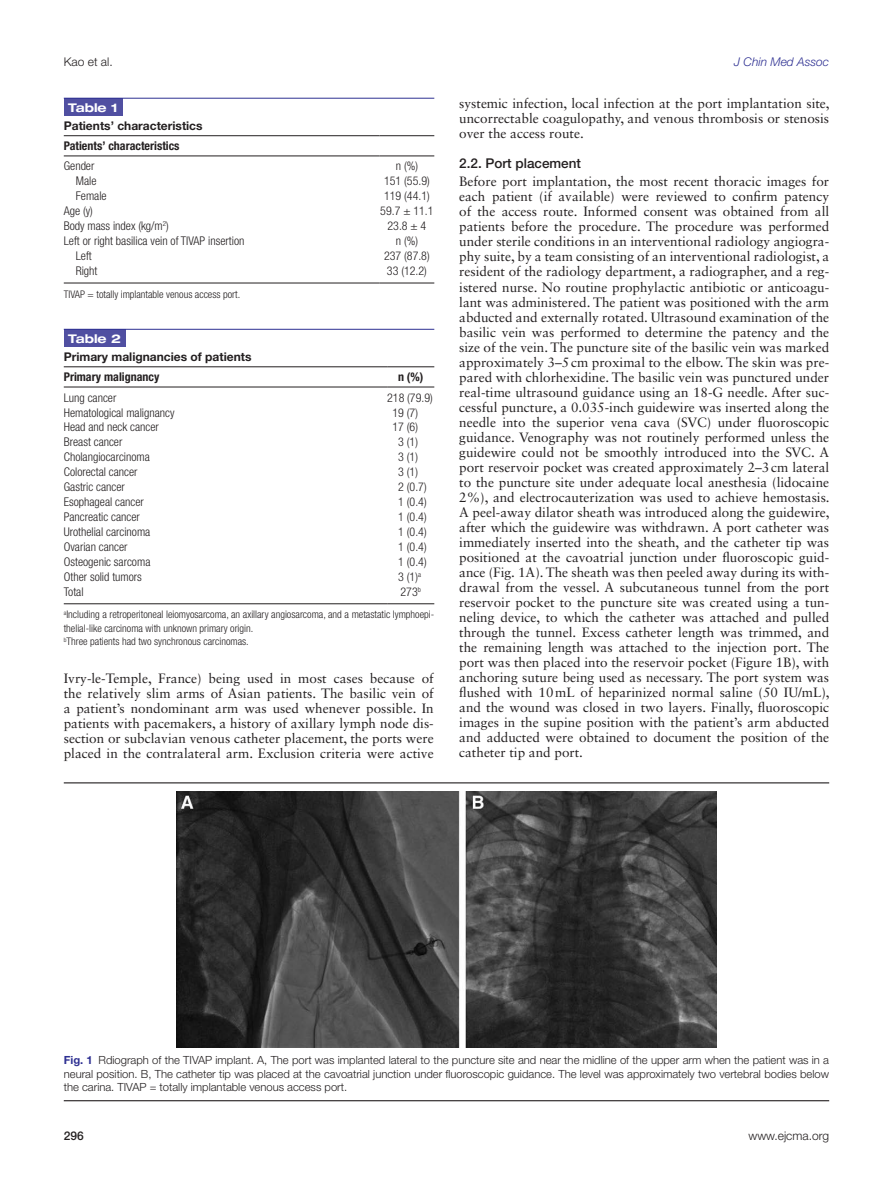
<style>
.page{position:relative;width:893px;height:1191px;background:#fff}
.page>*{position:absolute;margin:0;border:0;box-sizing:border-box;transform-origin:0 0}
.t1{font:13.5px/15px "Sabon LT Std";color:#231f20;text-align:justify}
.t2{font:500 13.5px "Helvetica Neue LT Std";color:#231f20}
.t3{font:300 condensed 12px "Helvetica Neue LT Std";color:#231f20}
.t4{font:700 12px "Helvetica Neue LT Std";color:#231f20}
.t5{font:700 condensed 12px "Helvetica Neue LT Std";color:#231f20}
.t6{font:300 12px "Helvetica Neue LT Std";color:#231f20}
.t7{font:italic 300 12px "Helvetica Neue LT Std";color:#2e3092}
.t8{font:700 expanded 12px "Helvetica Neue LT Std";color:#fff}
.t9{font:500 12px "Helvetica Neue LT Std";color:#231f20}
.t10{font:300 11.25px/13.5px "Helvetica Neue LT Std";color:#231f20;text-align:justify}
.t11{font:300 condensed 10.5px/13.5px "Helvetica Neue LT Std";color:#231f20}
.s1{font-weight:700;color:#2e3092}
</style>
<div class="page">
<hr style="left:380px;top:155px;width:54px;height:1px;background:#231f20">
<hr style="left:64px;top:135px;width:316px;height:1px;background:#231f20">
<hr style="left:380px;top:135px;width:54px;height:1px;background:#231f20">
<hr style="left:64px;top:155px;width:316px;height:1px;background:#231f20">
<hr style="left:64px;top:283px;width:316px;height:1px;background:#231f20">
<hr style="left:380px;top:283px;width:54px;height:1px;background:#231f20">
<div style="left:64px;top:98px;width:58px;height:17px;background:#504fa1"></div>
<hr style="left:64px;top:98px;width:370px;height:1px;background:#2e3092">
<hr style="left:64px;top:366px;width:323px;height:1px;background:#231f20">
<hr style="left:64px;top:386px;width:323px;height:1px;background:#231f20">
<hr style="left:387px;top:366px;width:47px;height:1px;background:#231f20">
<hr style="left:387px;top:386px;width:47px;height:1px;background:#231f20">
<hr style="left:64px;top:603px;width:323px;height:1px;background:#231f20">
<hr style="left:387px;top:603px;width:47px;height:1px;background:#231f20">
<div style="left:64px;top:329px;width:61px;height:17px;background:#504fa1"></div>
<hr style="left:64px;top:329px;width:370px;height:1px;background:#2e3092">
<img style="left:176px;top:792px;width:540px;height:255px">
<hr style="left:64px;top:782px;width:765px;height:1px;background:#231f20">
<hr style="left:64px;top:1100px;width:765px;height:1px;background:#231f20">
<p class="t6" style="left:64px;top:54px;width:50px">Kao et al.</p>
<p class="t7" style="left:734px;top:54px;width:96px">J Chin Med Assoc</p>
<p class="t8" style="left:68px;top:100px;width:51px">Table 1</p>
<p class="t4" style="left:64px;top:118px;width:140px">Patients’ characteristics</p>
<p class="t5" style="left:64px;top:138px;width:117px">Patients’ characteristics</p>
<p class="t3" style="left:64px;top:159px;width:32px">Gender</p>
<p class="t3" style="left:396px;top:159px;width:24px">n (%)</p>
<p class="t3" style="left:76px;top:174px;width:22px">Male</p>
<p class="t3" style="left:384px;top:174px;width:47px">151 (55.9)</p>
<p class="t3" style="left:76px;top:189px;width:32px">Female</p>
<p class="t3" style="left:384px;top:189px;width:47px">119 (44.1)</p>
<p class="t3" style="left:64px;top:204px;width:31px">Age (y)</p>
<p class="t3" style="left:380px;top:204px;width:55px">59.7 ± 11.1</p>
<p class="t3" style="left:64px;top:219px;width:107px">Body mass index (kg/m<sup>2</sup>)</p>
<p class="t3" style="left:387px;top:219px;width:40px">23.8 ± 4</p>
<p class="t3" style="left:64px;top:234px;width:182px">Left or right basilica vein of TIVAP insertion</p>
<p class="t3" style="left:396px;top:234px;width:24px">n (%)</p>
<p class="t3" style="left:76px;top:249px;width:18px">Left</p>
<p class="t3" style="left:384px;top:249px;width:47px">237 (87.8)</p>
<p class="t3" style="left:76px;top:264px;width:23px">Right</p>
<p class="t3" style="left:387px;top:264px;width:41px">33 (12.2)</p>
<p class="t11" style="left:64px;top:287px;width:178px">TIVAP = totally implantable venous access port.</p>
<p class="t8" style="left:68px;top:331px;width:54px">Table 2</p>
<p class="t4" style="left:64px;top:349px;width:189px">Primary malignancies of patients</p>
<p class="t5" style="left:64px;top:369px;width:97px">Primary malignancy</p>
<p class="t5" style="left:398px;top:369px;width:27px">n (%)</p>
<p class="t3" style="left:64px;top:390px;width:54px">Lung cancer</p>
<p class="t3" style="left:387px;top:390px;width:47px">218 (79.9)</p>
<p class="t3" style="left:64px;top:405px;width:112px">Hematological malignancy</p>
<p class="t3" style="left:393px;top:405px;width:27px">19 (7)</p>
<p class="t3" style="left:64px;top:420px;width:97px">Head and neck cancer</p>
<p class="t3" style="left:393px;top:420px;width:27px">17 (6)</p>
<p class="t3" style="left:64px;top:435px;width:60px">Breast cancer</p>
<p class="t3" style="left:398px;top:435px;width:21px">3 (1)</p>
<p class="t3" style="left:64px;top:450px;width:88px">Cholangiocarcinoma</p>
<p class="t3" style="left:398px;top:450px;width:21px">3 (1)</p>
<p class="t3" style="left:64px;top:465px;width:75px">Colorectal cancer</p>
<p class="t3" style="left:398px;top:465px;width:21px">3 (1)</p>
<p class="t3" style="left:64px;top:480px;width:63px">Gastric cancer</p>
<p class="t3" style="left:398px;top:480px;width:30px">2 (0.7)</p>
<p class="t3" style="left:64px;top:495px;width:82px">Esophageal cancer</p>
<p class="t3" style="left:398px;top:495px;width:30px">1 (0.4)</p>
<p class="t3" style="left:64px;top:510px;width:78px">Pancreatic cancer</p>
<p class="t3" style="left:398px;top:510px;width:30px">1 (0.4)</p>
<p class="t3" style="left:64px;top:525px;width:88px">Urothelial carcinoma</p>
<p class="t3" style="left:398px;top:525px;width:30px">1 (0.4)</p>
<p class="t3" style="left:64px;top:540px;width:65px">Ovarian cancer</p>
<p class="t3" style="left:398px;top:540px;width:30px">1 (0.4)</p>
<p class="t3" style="left:64px;top:555px;width:88px">Osteogenic sarcoma</p>
<p class="t3" style="left:398px;top:555px;width:30px">1 (0.4)</p>
<p class="t3" style="left:64px;top:570px;width:80px">Other solid tumors</p>
<p class="t3" style="left:398px;top:570px;width:24px">3 (1)<sup>a</sup></p>
<p class="t3" style="left:64px;top:585px;width:21px">Total</p>
<p class="t3" style="left:401px;top:585px;width:22px">273<sup>b</sup></p>
<p class="t11" style="left:64px;top:608px;width:372px"><sup>a</sup>Including a retroperitoneal leiomyosarcoma, an axillary angiosarcoma, and a metastatic lymphoepi&shy;thelial-like carcinoma with unknown primary origin.<br><sup>b</sup>Three patients had two synchronous carcinomas.</p>
<p class="t1" style="left:64px;top:670px;width:371px">Ivry-le-Temple, France) being used in most cases because of the relatively slim arms of Asian patients. The basilic vein of a patient’s nondominant arm was used whenever possible. In patients with pacemakers, a history of axillary lymph node dis&shy;section or subclavian venous catheter placement, the ports were placed in the contralateral arm. Exclusion criteria were active</p>
<p class="t1" style="left:459px;top:96px;width:372px">systemic infection, local infection at the port implantation site, uncorrectable coagulopathy, and venous thrombosis or stenosis over the access route.</p>
<p class="t2" style="left:459px;top:155px;width:123px">2.2. Port placement</p>
<p class="t1" style="left:459px;top:174px;width:372px">Before port implantation, the most recent thoracic images for each patient (if available) were reviewed to confirm patency of the access route. Informed consent was obtained from all patients before the procedure. The procedure was performed under sterile conditions in an interventional radiology angiogra&shy;phy suite, by a team consisting of an interventional radiologist, a resident of the radiology department, a radiographer, and a reg&shy;istered nurse. No routine prophylactic antibiotic or anticoagu&shy;lant was administered. The patient was positioned with the arm abducted and externally rotated. Ultrasound examination of the basilic vein was performed to determine the patency and the size of the vein. The puncture site of the basilic vein was marked approximately 3–5cm proximal to the elbow. The skin was pre&shy;pared with chlorhexidine. The basilic vein was punctured under real-time ultrasound guidance using an 18-G needle. After suc&shy;cessful puncture, a 0.035-inch guidewire was inserted along the needle into the superior vena cava (SVC) under fluoroscopic guidance. Venography was not routinely performed unless the guidewire could not be smoothly introduced into the SVC. A port reservoir pocket was created approximately 2–3cm lateral to the puncture site under adequate local anesthesia (lidocaine 2%), and electrocauterization was used to achieve hemostasis.<br>A peel-away dilator sheath was introduced along the guidewire, after which the guidewire was withdrawn. A port catheter was immediately inserted into the sheath, and the catheter tip was positioned at the cavoatrial junction under fluoroscopic guid&shy;ance (Fig. 1A). The sheath was then peeled away during its with&shy;drawal from the vessel. A subcutaneous tunnel from the port reservoir pocket to the puncture site was created using a tun&shy;neling device, to which the catheter was attached and pulled through the tunnel. Excess catheter length was trimmed, and the remaining length was attached to the injection port. The port was then placed into the reservoir pocket (Figure 1B), with anchoring suture being used as necessary. The port system was flushed with 10mL of heparinized normal saline (50 IU/mL), and the wound was closed in two layers. Finally, fluoroscopic images in the supine position with the patient’s arm abducted and adducted were obtained to document the position of the catheter tip and port.</p>
<p class="t10" style="left:64px;top:1053px;width:767px"><span class="s1">Fig. 1</span> Rdiograph of the TIVAP implant. A, The port was implanted lateral to the puncture site and near the midline of the upper arm when the patient was in a neural position. B, The catheter tip was placed at the cavoatrial junction under fluoroscopic guidance. The level was approximately two vertebral bodies below the carina. TIVAP = totally implantable venous access port.</p>
<p class="t9" style="left:64px;top:1128px;width:22px">296</p>
<p class="t6" style="left:748px;top:1128px;width:82px">www.ejcma.org</p>
</div>
